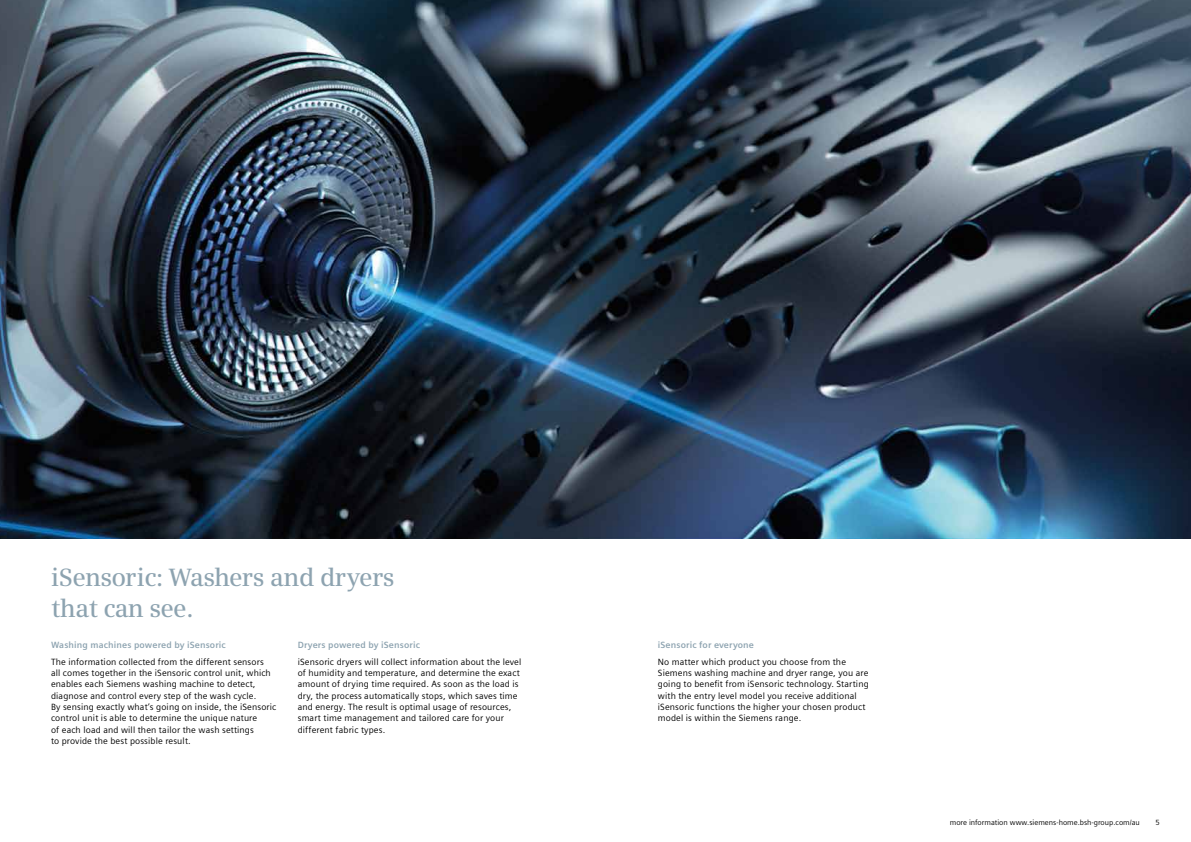
<style>
.page{position:relative;width:1191px;height:842px;background:#fff}
.page>*{position:absolute;margin:0;border:0;box-sizing:border-box;transform-origin:0 0}
.t1{font:600 25px/30.5px "Siemens Serif";letter-spacing:-.02em;color:#8da3b0}
.t2{font:9px/11.3px "Siemens Sans";letter-spacing:.015em;color:#000}
.t3{font:700 9px "Siemens Sans";letter-spacing:.015em;color:#8da3b0}
.t4{font:7.5px "Siemens Sans";color:#000}
</style>
<div class="page">
<img style="left:0;top:0;width:1191px;height:539px">
<h1 class="t1" style="left:51px;top:562px;width:345px">iSensoric: Washers and dryers that can see.</h1>
<p class="t3" style="left:51px;top:639px;width:176px">Washing machines powered by iSensoric</p>
<p class="t2" style="left:51px;top:656px;width:227px">The information collected from the different sensors<br>all comes together in the iSensoric control unit, which enables each Siemens washing machine to detect, diagnose and control every step of the wash cycle.<br>By sensing exactly what’s going on inside, the iSensoric control unit is able to determine the unique nature<br>of each load and will then tailor the wash settings<br>to provide the best possible result.</p>
<p class="t3" style="left:298px;top:639px;width:124px">Dryers powered by iSensoric</p>
<p class="t2" style="left:298px;top:656px;width:225px">iSensoric dryers will collect information about the level of humidity and temperature, and determine the exact amount of drying time required. As soon as the load is dry, the process automatically stops, which saves time and energy. The result is optimal usage of resources, smart time management and tailored care for your different fabric types.</p>
<p class="t3" style="left:658px;top:639px;width:98px">iSensoric for everyone</p>
<p class="t2" style="left:658px;top:656px;width:212px">No matter which product you choose from the Siemens washing machine and dryer range, you are going to benefit from iSensoric technology. Starting with the entry level model you receive additional iSensoric functions the higher your chosen product model is within the Siemens range.</p>
<p class="t4" style="left:950px;top:818px;width:191px">more information www.siemens-home.bsh-group.com/au</p>
<p class="t4" style="left:1155px;top:818px;width:6px">5</p>
</div>
